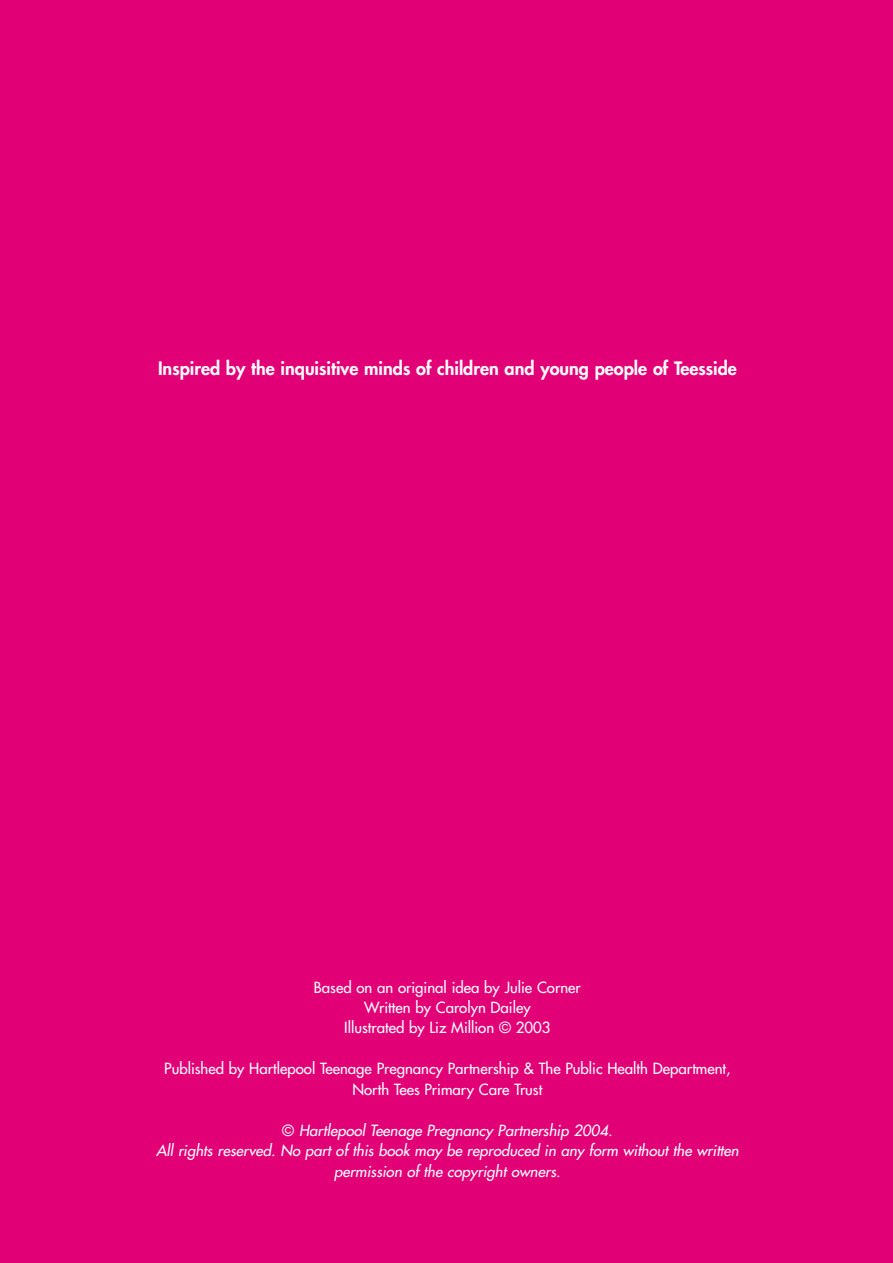
<style>
.page{position:relative;width:893px;height:1263px;background:#e20077}
.page>*{position:absolute;margin:0;border:0;box-sizing:border-box;transform-origin:0 0}
.t1{font:800 18px "Futura";color:#fff}
.t2{font:15px/20.4px "Futura";color:#fff;text-align:center}
.t3{font:italic 15px/20.4px "Futura";color:#fff;text-align:center}
.s1{font-style:normal}
</style>
<div class="page">
<p class="t1" style="left:158px;top:360px;width:580px">Inspired by the inquisitive minds of children and young people of Teesside</p>
<p class="t2" style="left:314px;top:978px;width:268px">Based on an original idea by Julie Corner<br>Written by Carolyn Dailey<br>Illustrated by Liz Million © 2003</p>
<p class="t2" style="left:164px;top:1060px;width:568px">Published by Hartlepool Teenage Pregnancy Partnership &amp; The Public Health Department,<br>North Tees Primary Care Trust</p>
<p class="t3" style="left:156px;top:1121px;width:584px"><span class="s1">©</span> Hartlepool Teenage Pregnancy Partnership 2004.<br>All rights reserved. No part of this book may be reproduced in any form without the written permission of the copyright owners.</p>
</div>
